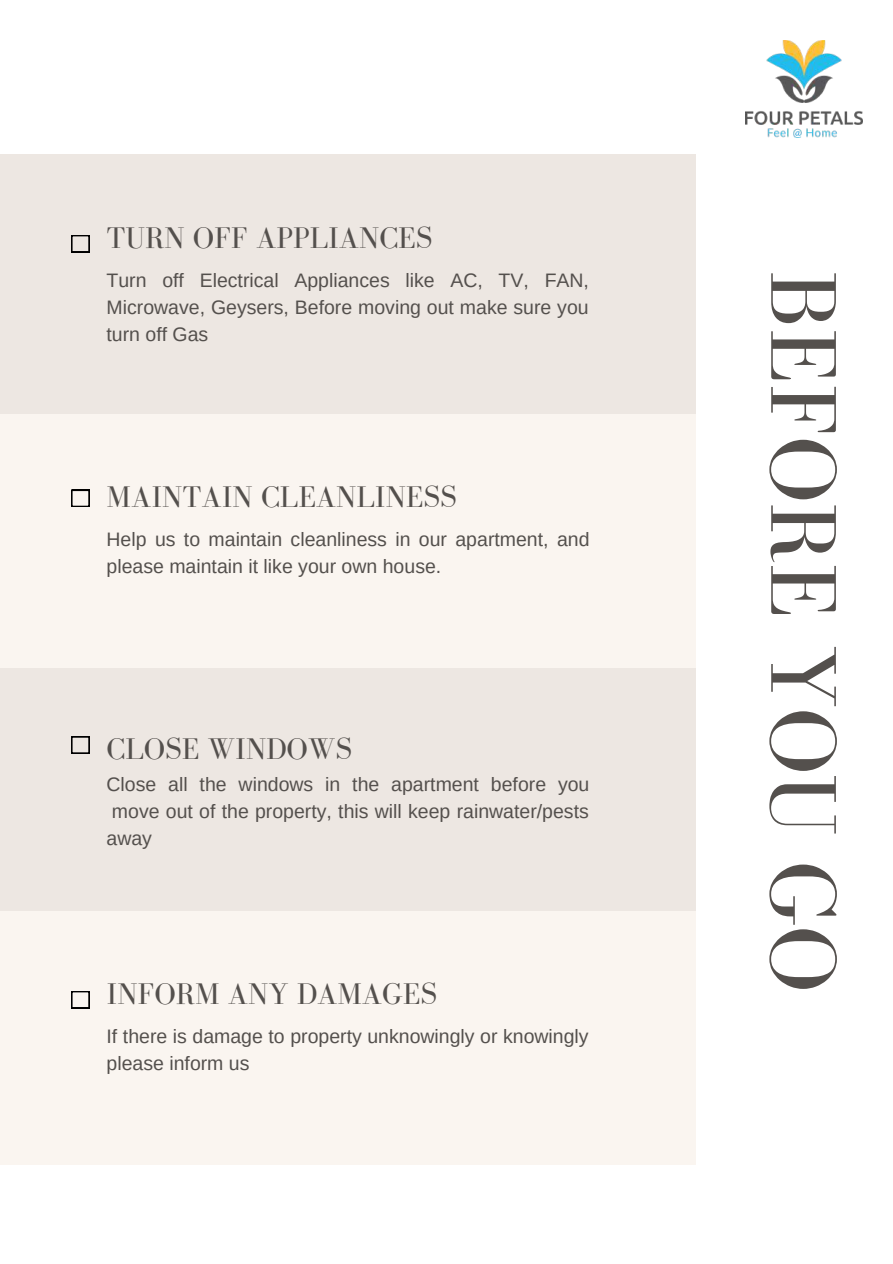
<style>
.page{position:relative;width:893px;height:1264px;background:#fff}
.page>*{position:absolute;margin:0;border:0;box-sizing:border-box;transform-origin:0 0}
.t1{font:96.15px "Bodoni FLF";color:#54504d}
.t2{font:30.75px "Bodoni FLF";color:#54504d}
.t3{font:19.5px/27px "Arimo";color:#54504d;text-align:justify}
</style>
<div class="page">
<div style="left:0;top:154px;width:696px;height:261px;background:#ede7e2"></div>
<div style="left:0;top:659px;width:696px;height:253px;background:#ede7e2"></div>
<div style="left:0;top:911px;width:696px;height:253px;background:#faf5f0"></div>
<div style="left:0;top:415px;width:696px;height:253px;background:#faf5f0"></div>
<svg style="left:71px;top:235px;width:18px;height:17px"></svg>
<svg style="left:71px;top:490px;width:18px;height:17px"></svg>
<svg style="left:71px;top:736px;width:18px;height:17px"></svg>
<svg style="left:71px;top:991px;width:18px;height:17px"></svg>
<img style="left:745px;top:41px;width:117px;height:96px">
<h2 class="t2" style="left:107px;top:221px;width:327px">TURN OFF APPLIANCES</h2>
<p class="t3" style="left:107px;top:267px;width:484px">Turn off Electrical Appliances like AC, TV, FAN, Microwave, Geysers, Before moving out make sure you turn off Gas</p>
<h2 class="t2" style="left:107px;top:480px;width:352px">MAINTAIN CLEANLINESS</h2>
<p class="t3" style="left:107px;top:526px;width:484px">Help us to maintain cleanliness in our apartment, and please maintain it like your own house.</p>
<h2 class="t2" style="left:107px;top:732px;width:247px">CLOSE WINDOWS</h2>
<p class="t3" style="left:107px;top:770px;width:484px">Close all the windows in the apartment before you move out of the property, this will keep rainwater/pests away</p>
<h2 class="t2" style="left:107px;top:976px;width:332px">INFORM ANY DAMAGES</h2>
<p class="t3" style="left:107px;top:1022px;width:483px">If there is damage to property unknowingly or knowingly please inform us</p>
<h1 class="t1" style="left:855px;top:270px;width:723px;rotate:90deg">BEFORE YOU GO</h1>
</div>
